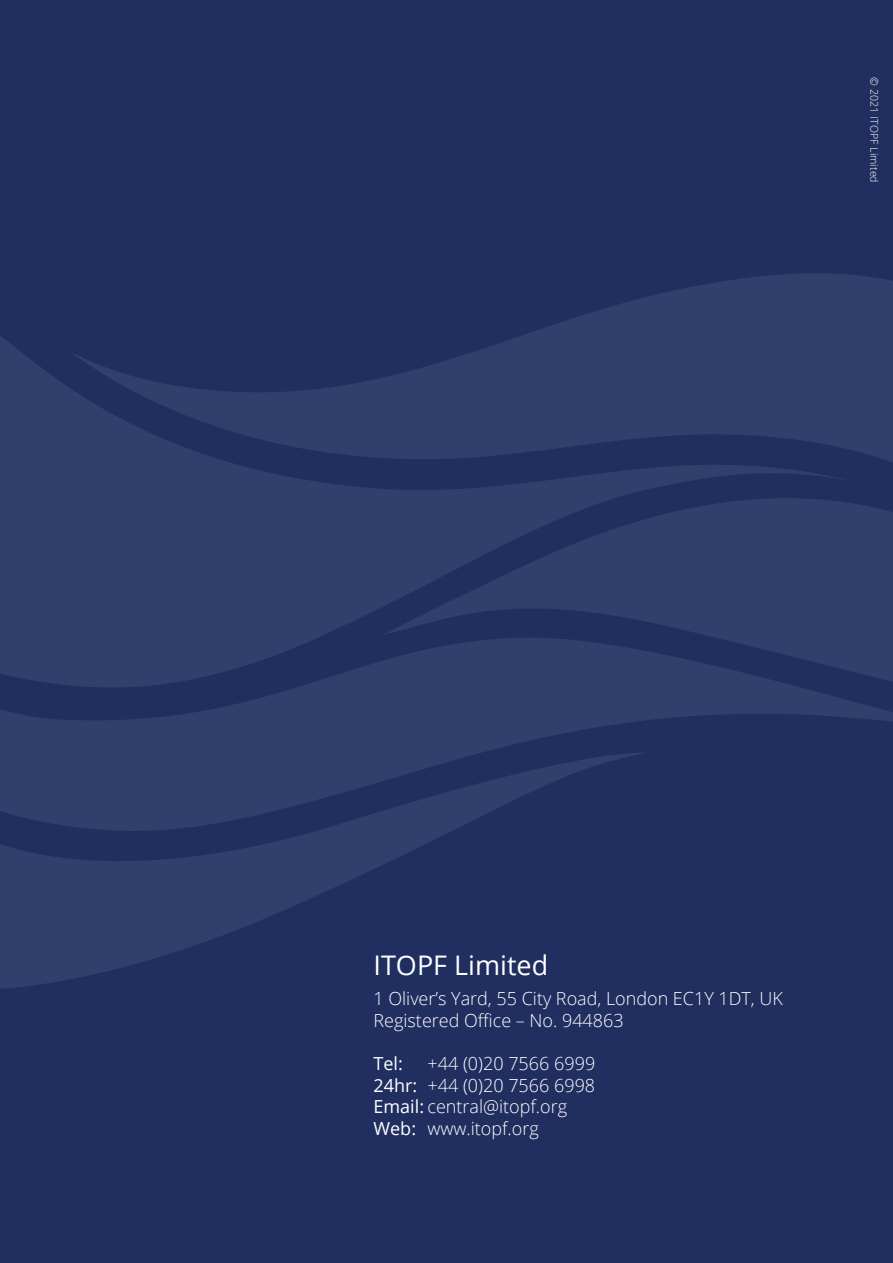
<style>
.page{position:relative;width:893px;height:1263px;background:#202f60}
.page>*{position:absolute;margin:0;border:0;box-sizing:border-box;transform-origin:0 0}
.t1{font:27px "Open Sans";color:#fff}
.t2{font:300 18px "Open Sans";color:#fff}
.t3{font:18px "Open Sans";color:#fff}
.t4{font:300 10.5px "Open Sans";letter-spacing:.01em;color:#fff}
.s1{font-weight:400}
</style>
<div class="page">
<svg style="left:552px;top:273px;width:341px;height:162px;fill:#313f6c"></svg>
<svg style="left:858px;top:435px;width:35px;height:203px;fill:#313f6c"></svg>
<svg style="left:0;top:326px;width:858px;height:312px;fill:#313f6c"></svg>
<svg style="left:0;top:638px;width:893px;height:107px;fill:#313f6c"></svg>
<svg style="left:0;top:745px;width:643px;height:244px"></svg>
<p class="t4" style="left:881px;top:77px;width:107px;rotate:90deg">© 2021 ITOPF Limited</p>
<p class="t1" style="left:373px;top:947px;width:176px">ITOPF Limited</p>
<p class="t2" style="left:373px;top:986px;width:411px">1 Oliver’s Yard, 55 City Road, London EC1Y 1DT, UK</p>
<p class="t2" style="left:373px;top:1008px;width:252px">Registered Office – No. 944863</p>
<p class="t3" style="left:373px;top:1051px;width:31px">Tel:</p>
<p class="t2" style="left:428px;top:1051px;width:169px">+44 (0)20 7566 6999</p>
<p class="t2" style="left:373px;top:1073px;width:223px"><span class="s1">24hr:</span> +44 (0)20 7566 6998</p>
<p class="t2" style="left:373px;top:1094px;width:195px"><span class="s1">Email:</span> central@itopf.org</p>
<p class="t2" style="left:373px;top:1116px;width:167px"><span class="s1">Web:</span> www.itopf.org</p>
</div>
